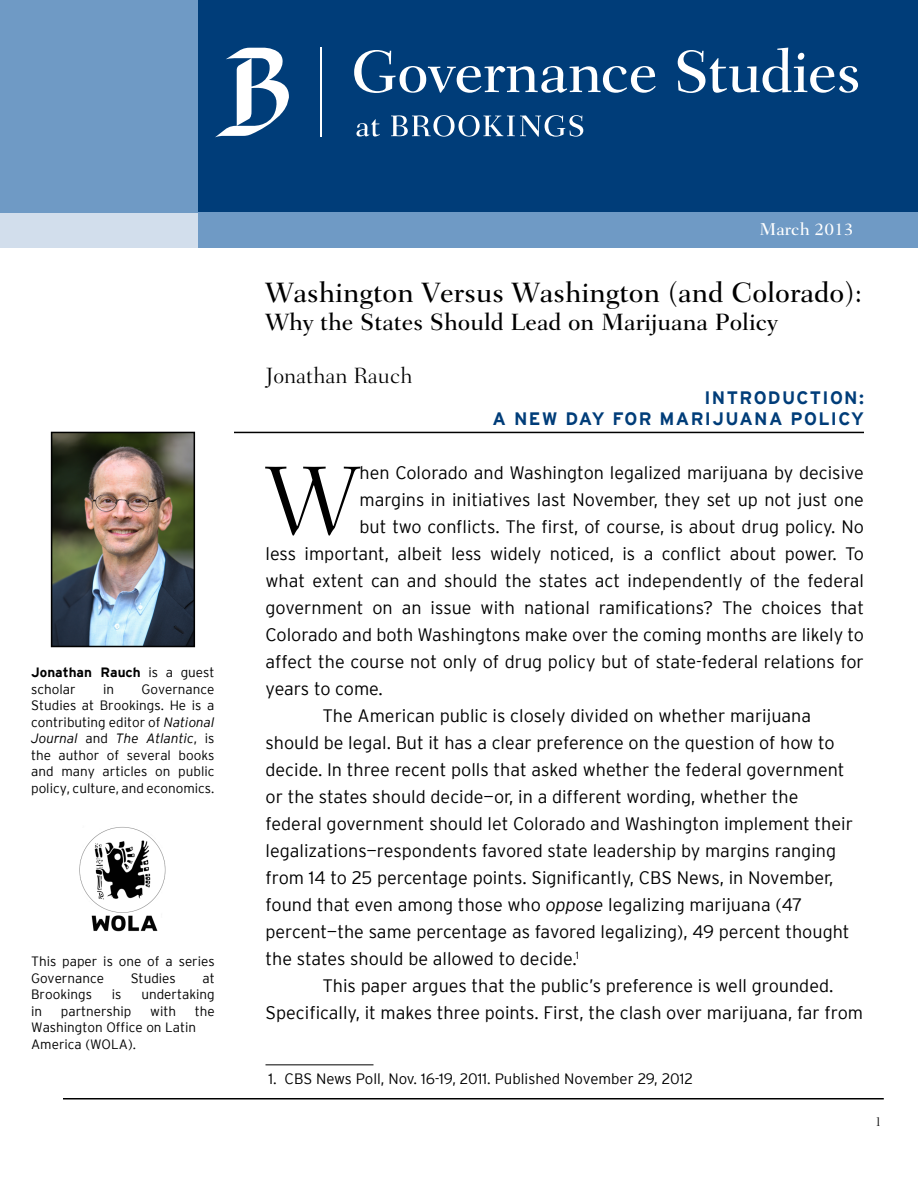
<style>
.page{position:relative;width:918px;height:1188px;background:#fff}
.page>*{position:absolute;margin:0;border:0;box-sizing:border-box;transform-origin:0 0}
.t1{font:300 97.65px "Fairfield LT Std";color:#000}
.t2{font:500 28.5px "Fairfield LT Std";color:#000}
.t3{font:500 24px "Fairfield LT Std";color:#000}
.t4{font:300 22.5px "Fairfield LT Std";color:#000}
.t5{font:300 18px "Interstate";color:#000}
.t6{font:700 18px "Interstate";letter-spacing:.075em;color:#003d79}
.t7{font:500 17.55px "Fairfield LT Std";color:#fff}
.t8{font:300 15px "Interstate";color:#000}
.t9{font:300 13.5px/16.5px "Interstate";color:#000}
.t10{font:300 13.5px "Fairfield LT Std";color:#000}
.s1{font-weight:700}
.s2{font-style:italic}
</style>
<div class="page">
<div style="left:0;top:0;width:918px;height:212px;background:#003d79"></div>
<div style="left:198px;top:213px;width:720px;height:35px;background:#6f9ac5"></div>
<div style="left:0;top:213px;width:198px;height:35px;background:#d2deec"></div>
<hr style="left:63px;top:1098px;width:821px;height:2px;background:#000">
<div style="left:0;top:0;width:198px;height:212px;background:#6f9ac5"></div>
<svg style="left:354px;top:50px;width:302px;height:43px"></svg>
<svg style="left:678px;top:48px;width:180px;height:45px"></svg>
<svg style="left:356px;top:119px;width:24px;height:18px"></svg>
<svg style="left:391px;top:115px;width:192px;height:22px"></svg>
<hr style="left:320px;top:47px;width:2px;height:90px;background:#fff">
<svg style="left:215px;top:48px;width:74px;height:90px"></svg>
<hr style="left:266px;top:1065px;width:108px;height:1px;background:#000">
<hr style="left:234px;top:432px;width:630px;height:1px;background:#000">
<img style="left:54px;top:435px;width:138px;height:209px">
<div style="left:51px;top:432px;width:144px;height:215px;border:2px solid #000"></div>
<img style="left:79px;top:827px;width:87px;height:105px">
<p class="t9" style="left:31px;top:664px;width:185px"><span class="s1">JONATHAN RAUCH</span> is a guest scholar</p>
<p class="t9" style="left:103px;top:680px;width:13px">in</p>
<p class="t9" style="left:31px;top:680px;width:185px;text-align:justify;text-indent:110px">Governance Studies at Brookings. He is a contributing editor of <span class="s2">National Journal</span> and <span class="s2">The Atlantic</span>, is the author of several books and many articles on public policy, culture, and economics.</p>
<p class="t9" style="left:31px;top:953px;width:185px">This paper is one of a series<br>Governance</p>
<p class="t9" style="left:131px;top:970px;width:47px">Studies</p>
<p class="t9" style="left:202px;top:970px;width:14px">at</p>
<p class="t9" style="left:31px;top:986px;width:62px">Brookings</p>
<p class="t9" style="left:112px;top:986px;width:11px">is</p>
<p class="t9" style="left:141px;top:986px;width:75px">undertaking</p>
<p class="t9" style="left:31px;top:1003px;width:13px">in</p>
<p class="t9" style="left:61px;top:1003px;width:72px">partnership</p>
<p class="t9" style="left:150px;top:1003px;width:27px">with</p>
<p class="t9" style="left:31px;top:1003px;width:185px;text-indent:164px">the<br>Washington Office on Latin<br>America (WOLA).</p>
<p class="t7" style="left:760px;top:219px;width:95px">March 2013</p>
<h2 class="t2" style="left:266px;top:276px;width:598px">Washington Versus Washington (and Colorado):</h2>
<h3 class="t3" style="left:266px;top:309px;width:514px">Why the States Should Lead on Marijuana Policy</h3>
<p class="t4" style="left:266px;top:363px;width:149px">Jonathan Rauch</p>
<p class="t6" style="left:704px;top:387px;width:161px">INTRODUCTION:</p>
<p class="t6" style="left:493px;top:408px;width:196px">A NEW DAY FOR MARI</p>
<p class="t6" style="left:712px;top:408px;width:28px">JUANA</p>
<p class="t6" style="left:791px;top:408px;width:75px">POLICY</p>
<h1 class="t1" style="left:266px;top:445px;width:96px">W</h1>
<p class="t5" style="left:360px;top:462px;width:506px">hen Colorado and Washington legalized marijuana by decisive</p>
<p class="t5" style="left:360px;top:489px;width:506px">margins in initiatives last November, they set up not just one</p>
<p class="t5" style="left:360px;top:516px;width:506px">but two conflicts. The first, of course, is about drug policy. No</p>
<p class="t5" style="left:266px;top:543px;width:600px">less important, albeit less widely noticed, is a conflict about power. To</p>
<p class="t5" style="left:266px;top:570px;width:600px">what extent can and should the states act independently of the federal</p>
<p class="t5" style="left:266px;top:597px;width:600px">government on an issue with national ramifications? The choices that</p>
<p class="t5" style="left:266px;top:624px;width:600px">Colorado and both Washingtons make over the coming months are likely to</p>
<p class="t5" style="left:266px;top:651px;width:600px">affect the course not only of drug policy but of state-federal relations for</p>
<p class="t5" style="left:266px;top:678px;width:119px">years to come.</p>
<p class="t5" style="left:323px;top:705px;width:490px">The American public is closely divided on whether marijuana</p>
<p class="t5" style="left:266px;top:732px;width:571px">should be legal. But it has a clear preference on the question of how to</p>
<p class="t5" style="left:266px;top:759px;width:581px">decide. In three recent polls that asked whether the federal government</p>
<p class="t5" style="left:266px;top:786px;width:534px">or the states should decide—or, in a different wording, whether the</p>
<p class="t5" style="left:266px;top:813px;width:589px">federal government should let Colorado and Washington implement their</p>
<p class="t5" style="left:266px;top:840px;width:572px">legalizations—respondents favored state leadership by margins ranging</p>
<p class="t5" style="left:266px;top:867px;width:570px">from 14 to 25 percentage points. Significantly, CBS News, in November,</p>
<p class="t5" style="left:266px;top:894px;width:538px">found that even among those who <span class="s2">oppose</span> legalizing marijuana (47</p>
<p class="t5" style="left:266px;top:921px;width:586px">percent—the same percentage as favored legalizing), 49 percent thought</p>
<p class="t5" style="left:266px;top:948px;width:315px">the states should be allowed to decide.<sup>1</sup></p>
<p class="t5" style="left:322px;top:975px;width:512px">This paper argues that the public’s preference is well grounded.</p>
<p class="t5" style="left:265px;top:1002px;width:599px">Specifically, it makes three points. First, the clash over marijuana, far from</p>
<p class="t8" style="left:268px;top:1070px;width:426px">1. CBS News Poll, Nov. 16-19, 2011. Published November 29, 2012</p>
<p class="t10" style="left:875px;top:1114px;width:9px">1</p>
</div>
